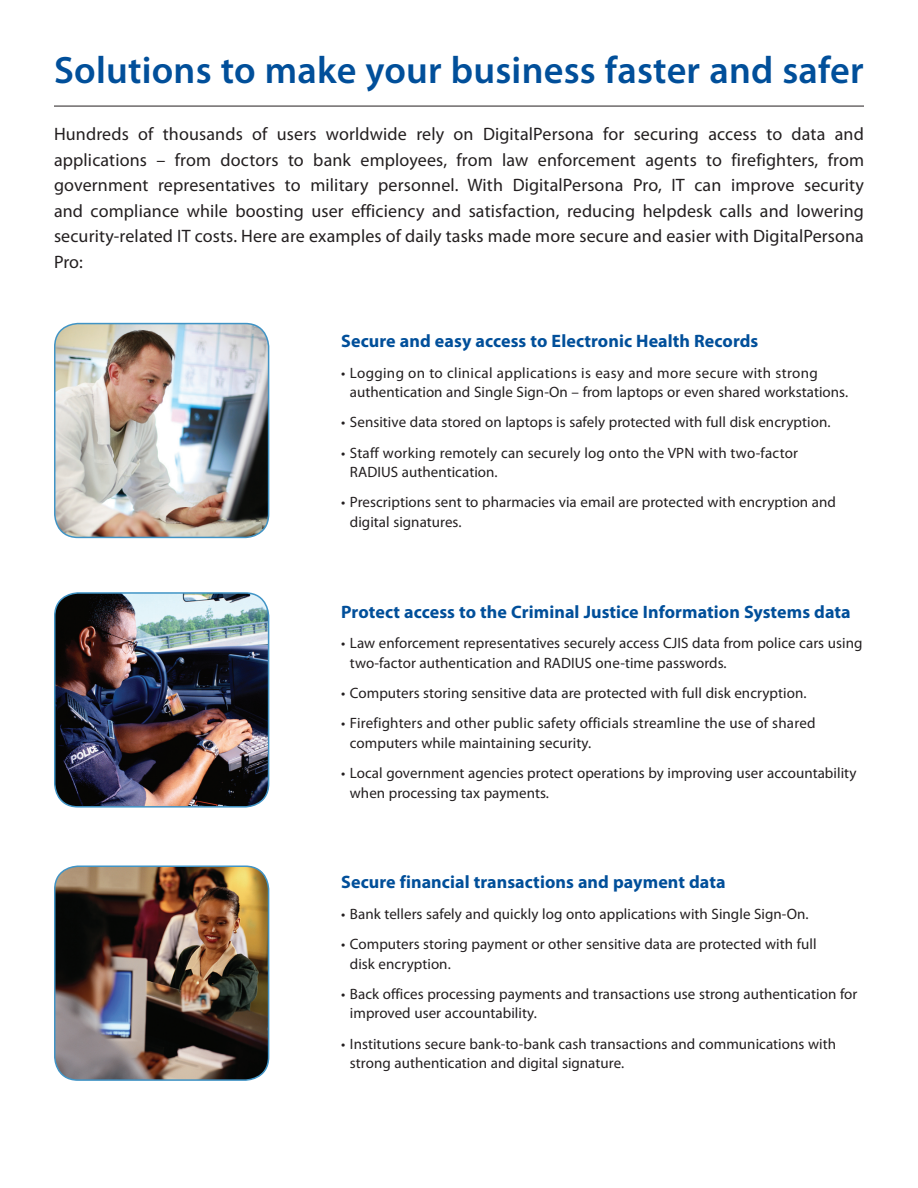
<style>
.page{position:relative;width:918px;height:1188px;background:#fff}
.page>*{position:absolute;margin:0;border:0;box-sizing:border-box;transform-origin:0 0}
.t1{font:600 38.25px "Myriad Pro";letter-spacing:.005em;color:#014f9a}
.specs{font:18px/25.5px "Myriad Pro";letter-spacing:.01em;color:#231f20;text-align:justify}
.subhead{font:700 18px "Myriad Pro";letter-spacing:.005em;color:#014f9a}
.specs-2{font:15px/19.5px "Myriad Pro";letter-spacing:.005em;color:#231f20}
</style>
<div class="page">
<hr style="left:54px;top:106px;width:810px;height:1px;background:#231f20">
<img style="left:55px;top:324px;width:214px;height:213px">
<div style="left:54px;top:323px;width:215px;height:215px;border:2px solid #4094c6;border-radius:23px"></div>
<img style="left:55px;top:593px;width:214px;height:213px">
<div style="left:54px;top:592px;width:215px;height:216px;border:2px solid #4094c6;border-radius:23px"></div>
<img style="left:55px;top:866px;width:214px;height:214px">
<div style="left:54px;top:866px;width:215px;height:215px;border:2px solid #4094c6;border-radius:23px"></div>
<p class="t1" style="left:54px;top:46px;width:811px">Solutions to make your business faster and safer</p>
<p class="specs" style="left:54px;top:121px;width:812px">Hundreds of thousands of users worldwide rely on DigitalPersona for securing access to data and applications – from doctors to bank employees, from law enforcement agents to firefighters, from government representatives to military personnel. With DigitalPersona Pro, IT can improve security and compliance while boosting user efficiency and satisfaction, reducing helpdesk calls and lowering security-related IT costs. Here are examples of daily tasks made more secure and easier with DigitalPersona Pro:</p>
<p class="subhead" style="left:341px;top:329px;width:419px">Secure and easy access to Electronic Health Records</p>
<p class="specs-2" style="left:350px;top:363px;width:500px;text-indent:-9px">• Logging on to clinical applications is easy and more secure with strong authentication and Single Sign-On – from laptops or even shared workstations.</p>
<p class="specs-2" style="left:341px;top:412px;width:491px">• Sensitive data stored on laptops is safely protected with full disk encryption.</p>
<p class="specs-2" style="left:350px;top:443px;width:450px;text-indent:-9px">• Staff working remotely can securely log onto the VPN with two-factor<br>RADIUS authentication.</p>
<p class="specs-2" style="left:350px;top:492px;width:488px;text-indent:-9px">• Prescriptions sent to pharmacies via email are protected with encryption and digital signatures.</p>
<p class="subhead" style="left:341px;top:600px;width:511px">Protect access to the Criminal Justice Information Systems data</p>
<p class="specs-2" style="left:350px;top:633px;width:514px;text-indent:-9px">• Law enforcement representatives securely access CJIS data from police cars using two-factor authentication and RADIUS one-time passwords.</p>
<p class="specs-2" style="left:341px;top:683px;width:467px">• Computers storing sensitive data are protected with full disk encryption.</p>
<p class="specs-2" style="left:350px;top:713px;width:467px;text-indent:-9px">• Firefighters and other public safety officials streamline the use of shared computers while maintaining security.</p>
<p class="specs-2" style="left:350px;top:763px;width:508px;text-indent:-9px">• Local government agencies protect operations by improving user accountability when processing tax payments.</p>
<p class="subhead" style="left:341px;top:871px;width:386px">Secure financial transactions and payment data</p>
<p class="specs-2" style="left:341px;top:904px;width:469px">• Bank tellers safely and quickly log onto applications with Single Sign-On.</p>
<p class="specs-2" style="left:350px;top:934px;width:468px;text-indent:-9px">• Computers storing payment or other sensitive data are protected with full disk encryption.</p>
<p class="specs-2" style="left:350px;top:984px;width:509px;text-indent:-9px">• Back offices processing payments and transactions use strong authentication for improved user accountability.</p>
<p class="specs-2" style="left:350px;top:1034px;width:488px;text-indent:-9px">• Institutions secure bank-to-bank cash transactions and communications with strong authentication and digital signature.</p>
</div>
